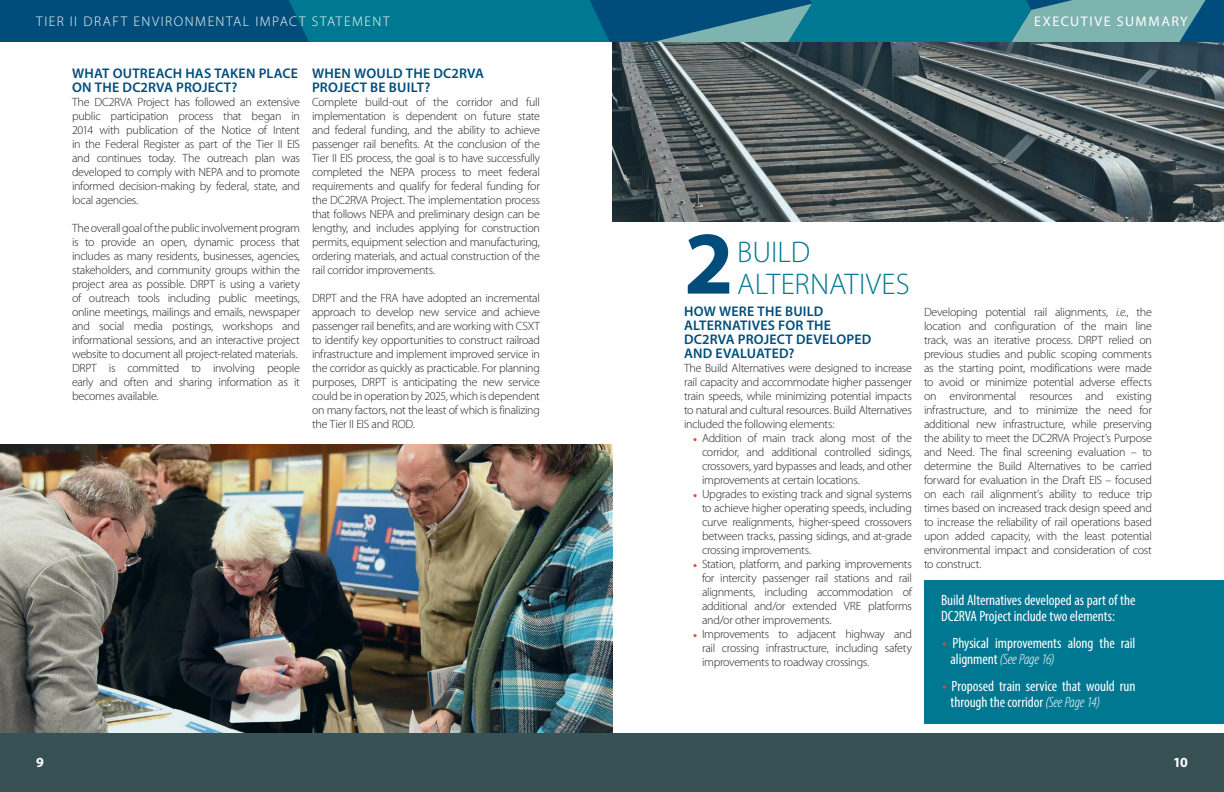
<style>
.page{position:relative;width:1224px;height:792px;background:#fff}
.page>*{position:absolute;margin:0;border:0;box-sizing:border-box;transform-origin:0 0}
.t1{font:700 90px "Myriad Pro";color:#004d7b}
.Section_Heading{font:300 30px/32px "Myriad Pro";color:#007891}
.Pull_Quote{font:condensed 15px/16px "Myriad Pro";letter-spacing:-.005em;color:#fff}
.SUBHEAD{font:600 14px/14px "Myriad Pro";letter-spacing:.015em;color:#004d7b}
.Bullet{font:600 14px "Myriad Pro";letter-spacing:.01em;color:#004d7b}
.t2{font:300 14px "Myriad Pro";letter-spacing:.11em;color:#fff}
.t3{font:14px "Myriad Pro";letter-spacing:.11em;color:#fff}
.t4{font:700 14px "Myriad Pro";color:#fff}
.Body_Copy{font:300 12px/14px "Myriad Pro";letter-spacing:-.025em;color:#231f20;text-align:justify}
.Body_Copy_-_No_Space{font:300 12px/14px "Myriad Pro";letter-spacing:-.025em;color:#231f20;text-align:justify}
.s1{font-weight:600;font-size:13px;color:#ef483c}
.s2{font-style:italic}
.s3{color:#ff460f}
.s4{font-weight:300;font-style:italic}
</style>
<div class="page">
<img style="left:0;top:444px;width:612px;height:290px">
<svg style="left:612px;top:42px;width:612px;height:180px;background:#505b5e"></svg>
<div style="left:924px;top:580px;width:300px;height:144px;background:#007891"></div>
<div style="left:0;top:734px;width:1224px;height:58px;background:#385154"></div>
<div style="left:0;top:0;width:1224px;height:42px;background:#004d7b"></div>
<div style="left:289px;top:0;width:321px;height:42px;background:#007891"></div>
<svg style="left:653px;top:0;width:553px;height:42px"></svg>
<p class="t2" style="left:36px;top:13px;width:355px">TIER II DRAFT ENVIRONMENTAL IMPACT STATEMENT</p>
<p class="Bullet" style="left:72px;top:64px;width:228px">WHAT OUTREACH HAS TAKEN PLACE</p>
<p class="Bullet" style="left:72px;top:78px;width:167px">ON THE DC2RVA PROJECT?</p>
<p class="Body_Copy_-_No_Space" style="left:72px;top:95px;width:230px">The DC2RVA Project has followed an extensive public participation process that began in 2014 with publication of the Notice of Intent in the Federal Register as part of the Tier II EIS and continues today. The outreach plan was developed to comply with NEPA and to promote informed decision-making by federal, state, and local agencies.</p>
<p class="Body_Copy_-_No_Space" style="left:72px;top:221px;width:230px">The overall goal of the public involvement program is to provide an open, dynamic process that includes as many residents, businesses, agencies, stakeholders, and community groups within the project area as possible. DRPT is using a variety of outreach tools including public meetings, online meetings, mailings and emails, newspaper and social media postings, workshops and informational sessions, and an interactive project website to document all project-related materials.</p>
<p class="Body_Copy_-_No_Space" style="left:72px;top:361px;width:230px">DRPT is committed to involving people early and often and sharing information as it becomes available.</p>
<p class="SUBHEAD" style="left:312px;top:66px;width:173px">WHEN WOULD THE DC2RVA<br>PROJECT BE BUILT?</p>
<p class="Body_Copy" style="left:312px;top:95px;width:230px">Complete build-out of the corridor and full implementation is dependent on future state and federal funding, and the ability to achieve passenger rail benefits. At the conclusion of the Tier II EIS process, the goal is to have successfully completed the NEPA process to meet federal requirements and qualify for federal funding for the DC2RVA Project. The implementation process that follows NEPA and preliminary design can be lengthy, and includes applying for construction permits, equipment selection and manufacturing, ordering materials, and actual construction of the rail corridor improvements.</p>
<p class="Body_Copy" style="left:312px;top:291px;width:230px">DRPT and the FRA have adopted an incremental approach to develop new service and achieve passenger rail benefits, and are working with CSXT to identify key opportunities to construct railroad infrastructure and implement improved service in the corridor as quickly as practicable. For planning purposes, DRPT is anticipating the new service could be in operation by 2025, which is dependent on many factors, not the least of which is finalizing the Tier II EIS and ROD.</p>
<p class="t4" style="left:36px;top:753px;width:9px">9</p>
<p class="t3" style="left:1034px;top:13px;width:155px">EXECUTIVE SUMMARY</p>
<p class="t1" style="left:684px;top:205px;width:51px">2</p>
<p class="Section_Heading" style="left:737px;top:235px;width:174px">BUILD<br>ALTERNATIVES</p>
<p class="SUBHEAD" style="left:684px;top:304px;width:189px">HOW WERE THE BUILD<br>ALTERNATIVES FOR THE<br>DC2RVA PROJECT DEVELOPED<br>AND EVALUATED?</p>
<p class="Body_Copy_-_No_Space" style="left:684px;top:361px;width:230px">The Build Alternatives were designed to increase rail capacity and accommodate higher passenger train speeds, while minimizing potential impacts to natural and cultural resources. Build Alternatives included the following elements:</p>
<p class="Body_Copy" style="left:702px;top:431px;width:212px;text-indent:-9px"><span class="s1">•</span> Addition of main track along most of the corridor, and additional controlled sidings, crossovers, yard bypasses and leads, and other improvements at certain locations.</p>
<p class="Body_Copy" style="left:702px;top:487px;width:212px;text-indent:-9px"><span class="s1">•</span> Upgrades to existing track and signal systems to achieve higher operating speeds, including curve realignments, higher-speed crossovers between tracks, passing sidings, and at-grade crossing improvements.</p>
<p class="Body_Copy" style="left:702px;top:557px;width:212px;text-indent:-9px"><span class="s1">•</span> Station, platform, and parking improvements for intercity passenger rail stations and rail alignments, including accommodation of additional and/or extended VRE platforms and/or other improvements.</p>
<p class="Body_Copy" style="left:702px;top:627px;width:212px;text-indent:-9px"><span class="s1">•</span> Improvements to adjacent highway and rail crossing infrastructure, including safety improvements to roadway crossings.</p>
<p class="Body_Copy" style="left:924px;top:305px;width:230px">Developing potential rail alignments, <span class="s2">i.e.</span>, the location and configuration of the main line track, was an iterative process. DRPT relied on previous studies and public scoping comments as the starting point, modifications were made to avoid or minimize potential adverse effects on environmental resources and existing infrastructure, and to minimize the need for additional new infrastructure, while preserving the ability to meet the DC2RVA Project’s Purpose and Need. The final screening evaluation – to determine the Build Alternatives to be carried forward for evaluation in the Draft EIS – focused on each rail alignment’s ability to reduce trip times based on increased track design speed and to increase the reliability of rail operations based upon added capacity, with the least potential environmental impact and consideration of cost to construct.</p>
<p class="Pull_Quote" style="left:941px;top:591px;width:196px">Build Alternatives developed as part of the<br>DC2RVA Project include two elements:</p>
<p class="Pull_Quote" style="left:951px;top:634px;width:186px;text-indent:-8px"><span class="s3">•</span> Physical improvements along the rail alignment <span class="s4">(See Page 16)</span></p>
<p class="Pull_Quote" style="left:951px;top:678px;width:186px;text-indent:-8px"><span class="s3">•</span> Proposed train service that would run through the corridor <span class="s4">(See Page 14)</span></p>
<p class="t4" style="left:1173px;top:753px;width:16px">10</p>
</div>
